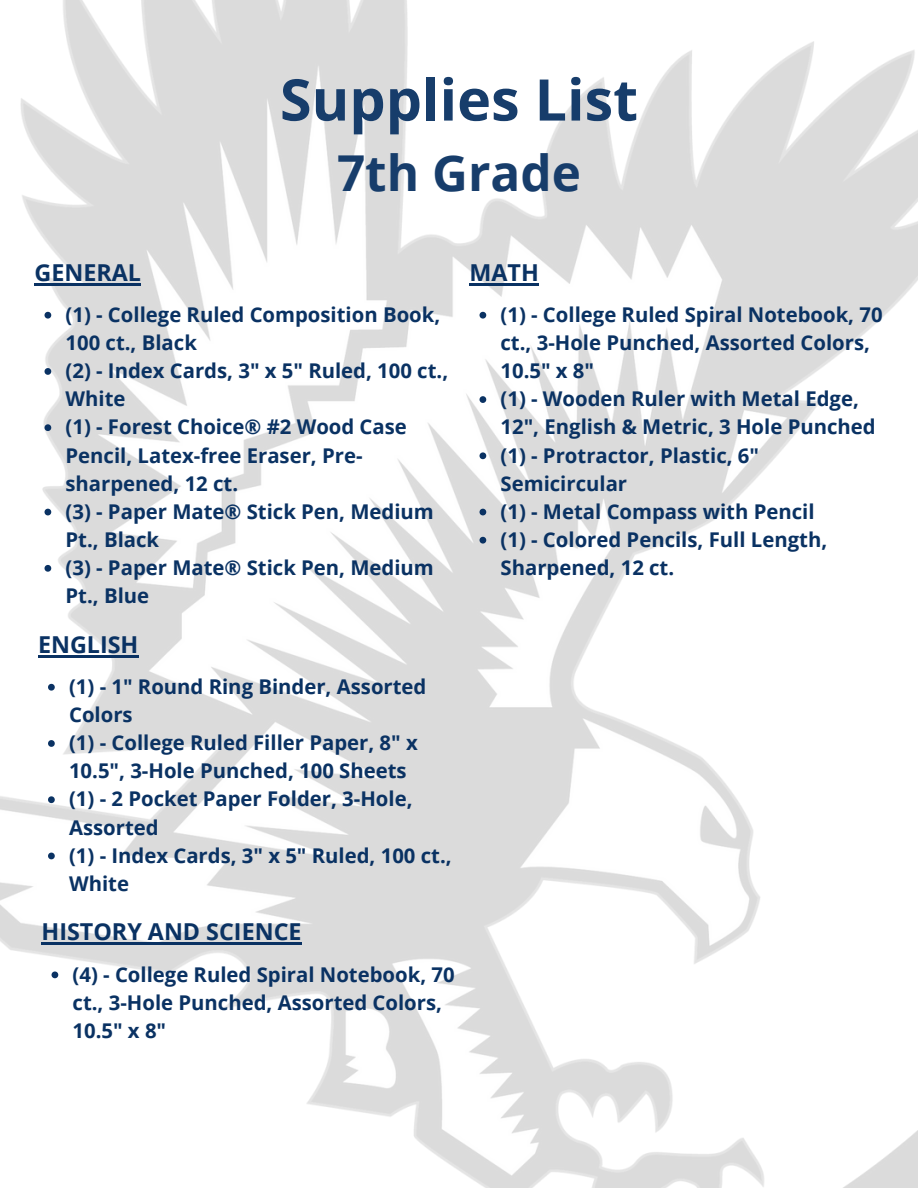
<style>
.page{position:relative;width:918px;height:1188px;background:#fff}
.page>*{position:absolute;margin:0;border:0;box-sizing:border-box;transform-origin:0 0}
.t1{font:700 57.45px "Open Sans";color:#173d6b}
.t2{font:700 49.5px "Open Sans";color:#173d6b}
.t3{font:700 23.25px "Open Sans";color:#0a3263}
.t4{font:700 20.25px/28.2px "Open Sans";color:#0a3263}
</style>
<div class="page">
<img style="left:0;top:0;width:918px;height:1188px">
<svg style="left:45px;top:312px;width:6px;height:7px"></svg>
<svg style="left:45px;top:368px;width:6px;height:7px"></svg>
<svg style="left:45px;top:424px;width:6px;height:7px"></svg>
<svg style="left:45px;top:509px;width:6px;height:6px"></svg>
<svg style="left:45px;top:565px;width:6px;height:7px"></svg>
<hr style="left:35px;top:283px;width:106px;height:2px;background:#0a3263">
<svg style="left:48px;top:684px;width:7px;height:7px"></svg>
<svg style="left:48px;top:740px;width:7px;height:7px"></svg>
<svg style="left:48px;top:796px;width:7px;height:7px"></svg>
<svg style="left:48px;top:853px;width:7px;height:6px"></svg>
<hr style="left:38px;top:655px;width:100px;height:2px;background:#0a3263">
<svg style="left:480px;top:312px;width:6px;height:7px"></svg>
<svg style="left:480px;top:396px;width:6px;height:7px"></svg>
<svg style="left:480px;top:452px;width:6px;height:7px"></svg>
<svg style="left:480px;top:509px;width:6px;height:6px"></svg>
<svg style="left:480px;top:537px;width:6px;height:7px"></svg>
<hr style="left:470px;top:283px;width:69px;height:2px;background:#0a3263">
<svg style="left:52px;top:972px;width:6px;height:6px"></svg>
<hr style="left:42px;top:943px;width:260px;height:2px;background:#0a3263">
<p class="t3" style="left:35px;top:256px;width:108px">GENERAL</p>
<p class="t1" style="left:280px;top:59px;width:360px">Supplies List</p>
<p class="t2" style="left:337px;top:139px;width:245px">7th Grade</p>
<p class="t3" style="left:470px;top:256px;width:71px">MATH</p>
<p class="t4" style="left:66px;top:300px;width:376px">(1) - College Ruled Composition Book,<br>100 ct., Black</p>
<p class="t4" style="left:66px;top:356px;width:384px">(2) - Index Cards, 3" x 5" Ruled, 100 ct.,<br>White</p>
<p class="t4" style="left:66px;top:412px;width:343px">(1) - Forest Choice® #2 Wood Case<br>Pencil, Latex-free Eraser, Pre&shy;sharpened, 12 ct.</p>
<p class="t4" style="left:66px;top:497px;width:370px">(3) - Paper Mate® Stick Pen, Medium<br>Pt., Black</p>
<p class="t4" style="left:66px;top:553px;width:370px">(3) - Paper Mate® Stick Pen, Medium<br>Pt., Blue</p>
<p class="t3" style="left:38px;top:628px;width:102px">ENGLISH</p>
<p class="t4" style="left:69px;top:672px;width:359px">(1) - 1" Round Ring Binder, Assorted<br>Colors</p>
<p class="t4" style="left:69px;top:728px;width:350px">(1) - College Ruled Filler Paper, 8" x<br>10.5", 3-Hole Punched, 100 Sheets</p>
<p class="t4" style="left:69px;top:785px;width:345px">(1) - 2 Pocket Paper Folder, 3-Hole,<br>Assorted</p>
<p class="t4" style="left:69px;top:841px;width:384px">(1) - Index Cards, 3" x 5" Ruled, 100 ct.,<br>White</p>
<p class="t3" style="left:42px;top:916px;width:262px">HISTORY AND SCIENCE</p>
<p class="t4" style="left:73px;top:960px;width:384px">(4) - College Ruled Spiral Notebook, 70 ct., 3-Hole Punched, Assorted Colors,<br>10.5" x 8"</p>
<p class="t4" style="left:501px;top:300px;width:384px">(1) - College Ruled Spiral Notebook, 70 ct., 3-Hole Punched, Assorted Colors,<br>10.5" x 8"</p>
<p class="t4" style="left:501px;top:384px;width:377px">(1) - Wooden Ruler with Metal Edge,<br>12", English &amp; Metric, 3 Hole Punched</p>
<p class="t4" style="left:501px;top:441px;width:260px">(1) - Protractor, Plastic, 6"<br>Semicircular</p>
<p class="t4" style="left:501px;top:497px;width:316px">(1) - Metal Compass with Pencil</p>
<p class="t4" style="left:501px;top:525px;width:328px">(1) - Colored Pencils, Full Length,<br>Sharpened, 12 ct.</p>
</div>
